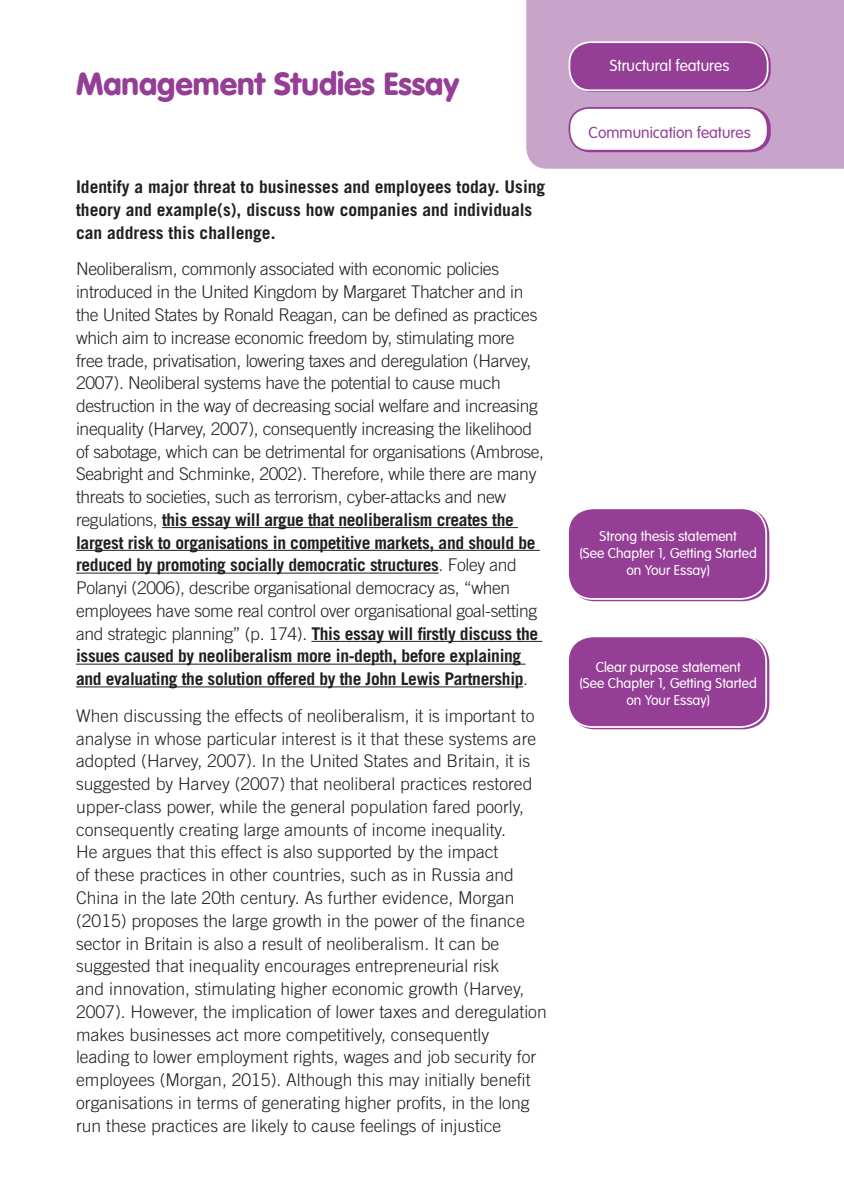
<style>
.page{position:relative;width:844px;height:1201px;background:#fff}
.page>*{position:absolute;margin:0;border:0;box-sizing:border-box;transform-origin:0 0}
.t1{font:900 31.5px "VAG Rounded Std";color:#953e95}
.t2{font:300 17.5px/22.8px "Trade Gothic LT Std";letter-spacing:-.02em;color:#231f20}
.t3{font:300 17.5px/22.8px "Trade Gothic LT Std";color:#231f20}
.t4{font:700 17.5px/22.8px "Trade Gothic LT Std";color:#231f20}
.t5{font:300 15.75px "VAG Rounded Std";color:#953e95}
.t6{font:300 15.75px "VAG Rounded Std";color:#fff}
.t7{font:300 14px/16.8px "VAG Rounded Std";color:#fff;text-align:center}
.s1{font-weight:700}
</style>
<div class="page">
<div style="left:568px;top:508px;width:198px;height:91px;background:#953e95;border-radius:25px"></div>
<div style="left:567px;top:507px;width:199px;height:93px;border:2px solid #fff;border-radius:25px"></div>
<hr style="left:162px;top:527px;width:356px;height:1px;background:#231f20">
<hr style="left:76px;top:550px;width:463px;height:1px;background:#231f20">
<hr style="left:76px;top:572px;width:362px;height:1px;background:#231f20">
<hr style="left:311px;top:641px;width:231px;height:1px;background:#231f20">
<hr style="left:76px;top:663px;width:449px;height:1px;background:#231f20">
<hr style="left:76px;top:686px;width:447px;height:1px;background:#231f20">
<div style="left:526px;top:0;width:317px;height:169px;background:#c8a4cb"></div>
<div style="left:570px;top:42px;width:200px;height:50px;border:2px solid #953e95;border-radius:21px"></div>
<div style="left:569px;top:42px;width:198px;height:48px;background:#953e95;border-radius:21px"></div>
<div style="left:568px;top:41px;width:200px;height:50px;border:2px solid #fff;border-radius:21px"></div>
<div style="left:570px;top:108px;width:200px;height:44px;border:2px solid #953e95;border-radius:19px"></div>
<div style="left:569px;top:108px;width:198px;height:43px;background:#fff;border-radius:19px"></div>
<div style="left:568px;top:107px;width:200px;height:44px;border:2px solid #953e95;border-radius:19px"></div>
<div style="left:568px;top:636px;width:198px;height:91px;background:#953e95;border-radius:25px"></div>
<div style="left:567px;top:635px;width:199px;height:93px;border:2px solid #fff;border-radius:25px"></div>
<h1 class="t1" style="left:76px;top:65px;width:384px">Management Studies Essay</h1>
<p class="t4" style="left:76px;top:175px;width:470px">Identify a major threat to businesses and employees today. Using theory and example(s), discuss how companies and individuals can address this challenge.</p>
<p class="t2" style="left:76px;top:258px;width:469px">Neoliberalism, commonly associated with economic policies introduced in the United Kingdom by Margaret Thatcher and in the United States by Ronald Reagan, can be defined as practices which aim to increase economic freedom by, stimulating more free trade, privatisation, lowering taxes and deregulation (Harvey, 2007). Neoliberal systems have the potential to cause much destruction in the way of decreasing social welfare and increasing inequality (Harvey, 2007), consequently increasing the likelihood of sabotage, which can be detrimental for organisations (Ambrose, Seabright and Schminke, 2002). Therefore, while there are many threats to societies, such as terrorism, cyber-attacks and new regulations, <span class="s1">this essay will argue that neoliberalism creates the largest risk to organisations in competitive markets, and should be reduced by promoting socially democratic structures</span>. Foley and Polanyi (2006), describe organisational democracy as, “when employees have some real control over organisational goal-setting and strategic planning” (p. 174). <span class="s1">This essay will firstly discuss the issues caused by neoliberalism more in-depth, before explaining and evaluating the solution offered by the John Lewis Partnership</span>.</p>
<p class="t3" style="left:76px;top:704px;width:472px">When discussing the effects of neoliberalism, it is important to analyse in whose particular interest is it that these systems are adopted (Harvey, 2007). In the United States and Britain, it is suggested by Harvey (2007) that neoliberal practices restored upper-class power, while the general population fared poorly, consequently creating large amounts of income inequality.<br>He argues that this effect is also supported by the impact<br>of these practices in other countries, such as in Russia and China in the late 20th century. As further evidence, Morgan (2015) proposes the large growth in the power of the finance sector in Britain is also a result of neoliberalism. It can be suggested that inequality encourages entrepreneurial risk<br>and innovation, stimulating higher economic growth (Harvey, 2007). However, the implication of lower taxes and deregulation makes businesses act more competitively, consequently leading to lower employment rights, wages and job security for employees (Morgan, 2015). Although this may initially benefit organisations in terms of generating higher profits, in the long run these practices are likely to cause feelings of injustice</p>
<p class="t6" style="left:609px;top:56px;width:121px">Structural features</p>
<p class="t5" style="left:588px;top:123px;width:163px">Communication features</p>
<p class="t7" style="left:579px;top:528px;width:179px">Strong thesis statement<br>(See Chapter 1, Getting Started on Your Essay)</p>
<p class="t7" style="left:579px;top:659px;width:179px">Clear purpose statement<br>(See Chapter 1, Getting Started on Your Essay)</p>
</div>
